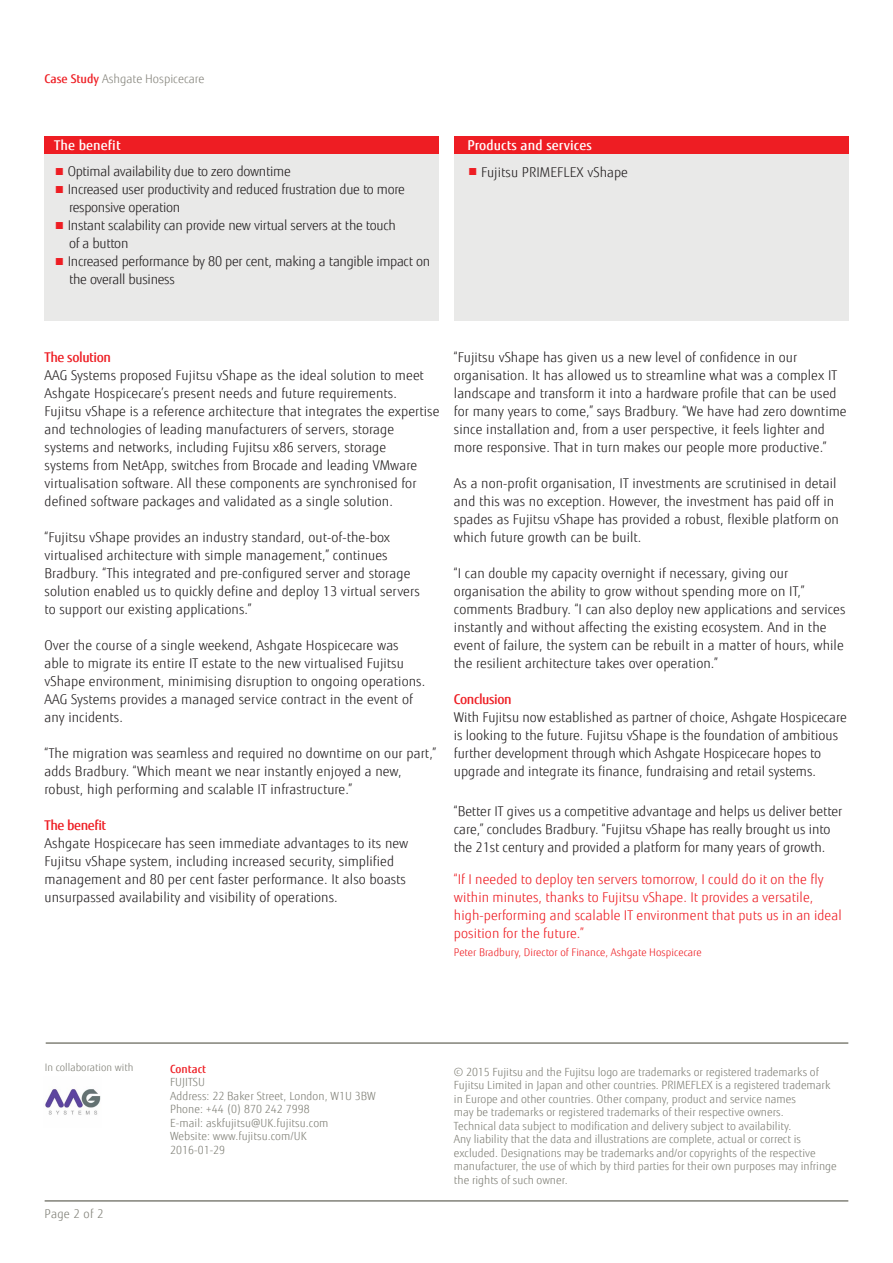
<style>
.page{position:relative;width:893px;height:1263px;background:#fff}
.page>*{position:absolute;margin:0;border:0;box-sizing:border-box;transform-origin:0 0}
.copy{font:300 13.5px/18px "Fujitsu Sans";letter-spacing:.005em;color:#231f20}
.copy-2{font:300 13.5px/18px "Fujitsu Sans";letter-spacing:-.02em;color:#231f20}
.t1{font:300 13.5px/18px "Fujitsu Sans";letter-spacing:.005em;color:#ee1d23}
.copy-3{font:500 13.5px "Fujitsu Sans";letter-spacing:.005em;color:#fff}
.copy-4{font:500 13.5px "Fujitsu Sans";letter-spacing:-.03em;color:#ee1d23}
.t2{font:300 12px "Fujitsu Sans";color:#87867e}
.copy-5{font:300 12px "Fujitsu Sans";letter-spacing:.02em;color:#818178}
.intro{font:300 11.25px/13.5px "Fujitsu Sans";color:#818178}
.intro-2{font:500 11.25px "Fujitsu Sans";color:#ee1d23}
.t3{font:300 10.5px "Fujitsu Sans";letter-spacing:.005em;color:#ee1d23}
.intro-3{font:300 10.35px "Fujitsu Sans";letter-spacing:.005em;color:#818178}
.s1{font-weight:500;color:#ee1d23}
.s2{color:#ee1d23}
</style>
<div class="page">
<div style="left:45px;top:136px;width:394px;height:185px;background:#e9e9e8"></div>
<div style="left:454px;top:136px;width:394px;height:185px;background:#e9e9e8"></div>
<div style="left:45px;top:136px;width:394px;height:18px;background:#ee1d23"></div>
<div style="left:454px;top:136px;width:394px;height:18px;background:#ee1d23"></div>
<hr style="left:46px;top:1042px;width:802px;height:2px;background:#818178">
<hr style="left:45px;top:1200px;width:803px;height:2px;background:#818178">
<img style="left:45px;top:1089px;width:56px;height:26px">
<p class="t2" style="left:45px;top:71px;width:161px"><span class="s1">Case Study</span> Ashgate Hospicecare</p>
<p class="copy-3" style="left:54px;top:137px;width:68px">The benefit</p>
<p class="copy-2" style="left:54px;top:163px;width:238px"><span class="s2">■</span> Optimal availability due to zero downtime</p>
<p class="copy-2" style="left:69px;top:181px;width:337px;text-indent:-15px"><span class="s2">■</span> Increased user productivity and reduced frustration due to more responsive operation</p>
<p class="copy-2" style="left:69px;top:217px;width:328px;text-indent:-15px"><span class="s2">■</span> Instant scalability can provide new virtual servers at the touch of a button</p>
<p class="copy-2" style="left:69px;top:253px;width:363px;text-indent:-15px"><span class="s2">■</span> Increased performance by 80 per cent, making a tangible impact on the overall business</p>
<p class="copy-3" style="left:467px;top:137px;width:126px">Products and services</p>
<p class="copy" style="left:467px;top:163px;width:162px"><span class="s2">■</span> Fujitsu PRIMEFLEX vShape</p>
<p class="copy" style="left:45px;top:348px;width:396px"><span class="s1">The solution<br></span>AAG Systems proposed Fujitsu vShape as the ideal solution to meet Ashgate Hospicecare’s present needs and future requirements.<br>Fujitsu vShape is a reference architecture that integrates the expertise and technologies of leading manufacturers of servers, storage systems and networks, including Fujitsu x86 servers, storage<br>systems from NetApp, switches from Brocade and leading VMware virtualisation software. All these components are synchronised for defined software packages and validated as a single solution.</p>
<p class="copy" style="left:45px;top:528px;width:377px">“Fujitsu vShape provides an industry standard, out-of-the-box virtualised architecture with simple management,” continues Bradbury. “This integrated and pre-configured server and storage solution enabled us to quickly define and deploy 13 virtual servers to support our existing applications.”</p>
<p class="copy" style="left:45px;top:636px;width:382px">Over the course of a single weekend, Ashgate Hospicecare was able to migrate its entire IT estate to the new virtualised Fujitsu vShape environment, minimising disruption to ongoing operations.<br>AAG Systems provides a managed service contract in the event of any incidents.</p>
<p class="copy" style="left:45px;top:744px;width:393px">“The migration was seamless and required no downtime on our part,” adds Bradbury. “Which meant we near instantly enjoyed a new, robust, high performing and scalable IT infrastructure.”</p>
<p class="copy" style="left:45px;top:816px;width:365px"><span class="s1">The benefit<br></span>Ashgate Hospicecare has seen immediate advantages to its new Fujitsu vShape system, including increased security, simplified management and 80 per cent faster performance. It also boasts unsurpassed availability and visibility of operations.</p>
<p class="copy" style="left:454px;top:348px;width:394px">“Fujitsu vShape has given us a new level of confidence in our organisation. It has allowed us to streamline what was a complex IT landscape and transform it into a hardware profile that can be used for many years to come,” says Bradbury. “We have had zero downtime since installation and, from a user perspective, it feels lighter and more responsive. That in turn makes our people more productive.”</p>
<p class="copy" style="left:454px;top:474px;width:387px">As a non-profit organisation, IT investments are scrutinised in detail and this was no exception. However, the investment has paid off in spades as Fujitsu vShape has provided a robust, flexible platform on which future growth can be built.</p>
<p class="copy" style="left:454px;top:564px;width:393px">“I can double my capacity overnight if necessary, giving our organisation the ability to grow without spending more on IT,” comments Bradbury. “I can also deploy new applications and services instantly and without affecting the existing ecosystem. And in the event of failure, the system can be rebuilt in a matter of hours, while the resilient architecture takes over operation.”</p>
<p class="copy-4" style="left:454px;top:691px;width:59px">Conclusion</p>
<p class="copy" style="left:454px;top:708px;width:394px">With Fujitsu now established as partner of choice, Ashgate Hospicecare is looking to the future. Fujitsu vShape is the foundation of ambitious further development through which Ashgate Hospicecare hopes to upgrade and integrate its finance, fundraising and retail systems.</p>
<p class="copy" style="left:454px;top:803px;width:390px">“Better IT gives us a competitive advantage and helps us deliver better care,” concludes Bradbury. “Fujitsu vShape has really brought us into the 21st century and provided a platform for many years of growth.</p>
<p class="t1" style="left:454px;top:870px;width:389px">“If I needed to deploy ten servers tomorrow, I could do it on the fly within minutes, thanks to Fujitsu vShape. It provides a versatile, high-performing and scalable IT environment that puts us in an ideal position for the future.”</p>
<p class="t3" style="left:454px;top:946px;width:249px">Peter Bradbury, Director of Finance, Ashgate Hospicecare</p>
<p class="intro-3" style="left:45px;top:1061px;width:90px">In collaboration with</p>
<p class="intro-2" style="left:170px;top:1061px;width:38px">Contact</p>
<p class="intro" style="left:170px;top:1075px;width:36px">FUJITSU</p>
<p class="intro" style="left:170px;top:1089px;width:207px">Address: 22 Baker Street, London, W1U 3BW</p>
<p class="intro" style="left:170px;top:1102px;width:141px">Phone: +44 (0) 870 242 7998</p>
<p class="intro" style="left:170px;top:1116px;width:160px">E-mail: askfujitsu@UK.fujitsu.com</p>
<p class="intro" style="left:170px;top:1129px;width:138px">Website: www.fujitsu.com/UK</p>
<p class="intro" style="left:170px;top:1143px;width:57px">2016-01-29</p>
<p class="copy-5" style="left:45px;top:1207px;width:60px">Page 2 of 2</p>
<p class="intro" style="left:454px;top:1065px;width:366px">© 2015 Fujitsu and the Fujitsu logo are trademarks or registered trademarks of</p>
<p class="intro" style="left:454px;top:1078px;width:378px">Fujitsu Limited in Japan and other countries. PRIMEFLEX is a registered trademark in Europe and other countries. Other company, product and service names<br>may be trademarks or registered trademarks of their respective owners.</p>
<p class="intro" style="left:454px;top:1119px;width:384px">Technical data subject to modification and delivery subject to availability.<br>Any liability that the data and illustrations are complete, actual or correct is excluded. Designations may be trademarks and/or copyrights of the respective manufacturer, the use of which by third parties for their own purposes may infringe the rights of such owner.</p>
</div>
